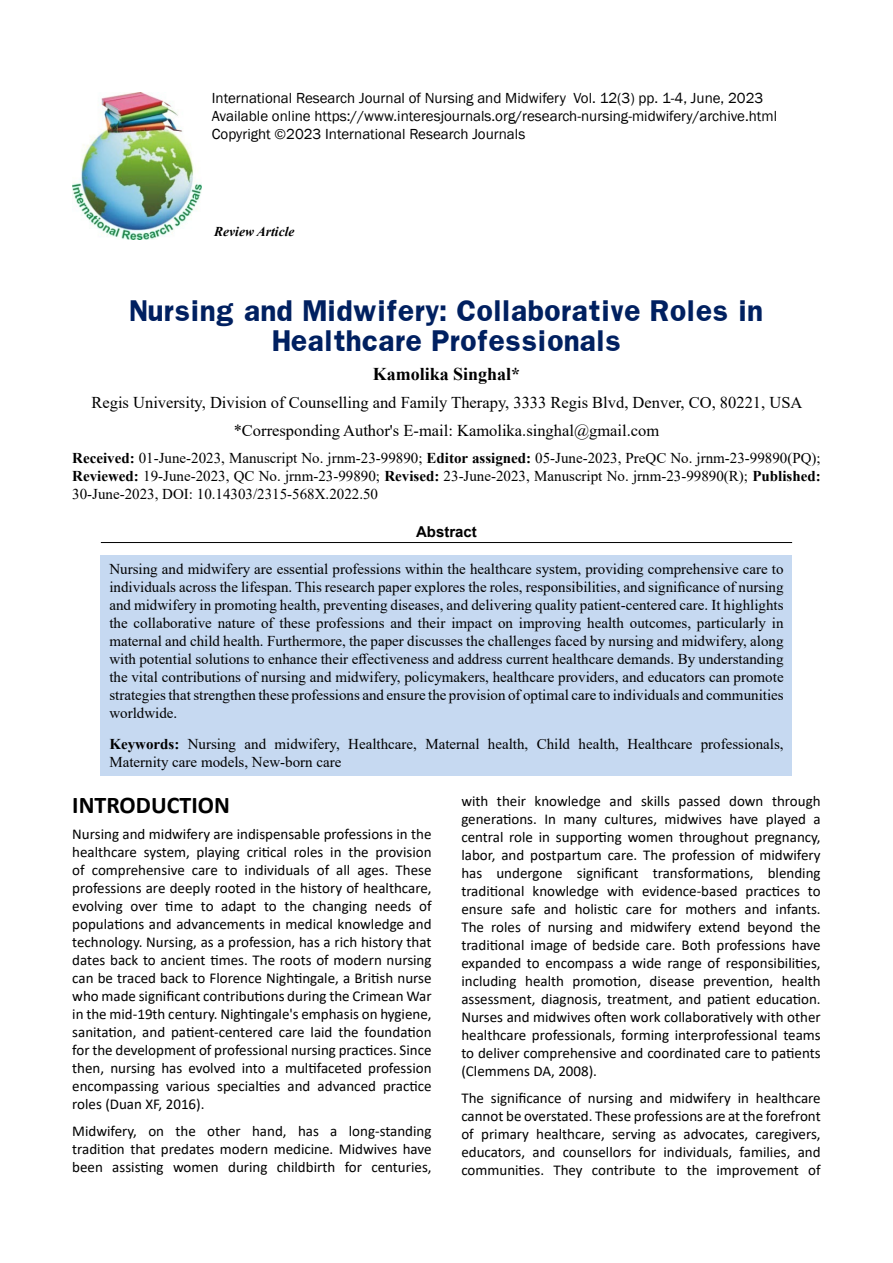
<style>
.page{position:relative;width:893px;height:1263px;background:#fff}
.page>*{position:absolute;margin:0;border:0;box-sizing:border-box;transform-origin:0 0}
.t1{font:700 25.5px/30px "Franklin";color:#002060;text-align:center}
.t2{font:700 24px "Calibri";color:#000}
.t3{font:700 18px "Times New Roman";color:#000}
.t4{font:16.5px/28.3px "Times New Roman";color:#000;text-align:center}
.t5{font:15px/18px "Calibri";color:#000;text-align:justify}
.t6{font:15px/18px "Times New Roman";color:#000;text-align:justify}
.t7{font:15px/18px "Franklin Gothic";color:#000}
.t8{font:700 15px "Arial";color:#000}
.t9{font:italic 700 13.5px "Times New Roman";color:#000101}
.s1{font-weight:700}
</style>
<div class="page">
<img style="left:72px;top:93px;width:129px;height:147px">
<hr style="left:101px;top:542px;width:691px;height:1px;background:#000">
<div style="left:101px;top:555px;width:691px;height:220px;background:#c6d9f1"></div>
<p class="t7" style="left:212px;top:90px;width:567px">International Research Journal of Nursing and Midwifery Vol. 12(3) pp. 1-4, June, 2023<br>Available online https://www.interesjournals.org/research-nursing-midwifery/archive.html<br>Copyright ©2023 International Research Journals</p>
<p class="t9" style="left:214px;top:222px;width:82px">Review Article</p>
<h1 class="t1" style="left:130px;top:296px;width:634px">Nursing and Midwifery: Collaborative Roles in<br>Healthcare Professionals</h1>
<p class="t3" style="left:373px;top:361px;width:149px">Kamolika Singhal*</p>
<p class="t4" style="left:91px;top:388px;width:712px">Regis University, Division of Counselling and Family Therapy, 3333 Regis Blvd, Denver, CO, 80221, USA *Corresponding Author's E-mail: Kamolika.singhal@gmail.com</p>
<p class="t6" style="left:72px;top:448px;width:750px"><span class="s1">Received:</span> 01-June-2023, Manuscript No. jrnm-23-99890; <span class="s1">Editor assigned:</span> 05-June-2023, PreQC No. jrnm-23-99890(PQ); <span class="s1">Reviewed:</span> 19-June-2023, QC No. jrnm-23-99890; <span class="s1">Revised:</span> 23-June-2023, Manuscript No. jrnm-23-99890(R); <span class="s1">Published:<br></span>30-June-2023, DOI: 10.14303/2315-568X.2022.50</p>
<p class="t8" style="left:416px;top:521px;width:62px">Abstract</p>
<p class="t6" style="left:109px;top:559px;width:676px">Nursing and midwifery are essential professions within the healthcare system, providing comprehensive care to individuals across the lifespan. This research paper explores the roles, responsibilities, and significance of nursing and midwifery in promoting health, preventing diseases, and delivering quality patient-centered care. It highlights the collaborative nature of these professions and their impact on improving health outcomes, particularly in maternal and child health. Furthermore, the paper discusses the challenges faced by nursing and midwifery, along with potential solutions to enhance their effectiveness and address current healthcare demands. By understanding the vital contributions of nursing and midwifery, policymakers, healthcare providers, and educators can promote strategies that strengthen these professions and ensure the provision of optimal care to individuals and communities worldwide.</p>
<p class="t6" style="left:109px;top:734px;width:676px"><span class="s1">Keywords:</span> Nursing and midwifery, Healthcare, Maternal health, Child health, Healthcare professionals,<br>Maternity care models, New-born care</p>
<h2 class="t2" style="left:72px;top:788px;width:159px">INTRODUCTION</h2>
<p class="t5" style="left:72px;top:825px;width:361px">Nursing and midwifery are indispensable professions in the healthcare system, playing critical roles in the provision of comprehensive care to individuals of all ages. These professions are deeply rooted in the history of healthcare, evolving over time to adapt to the changing needs of populations and advancements in medical knowledge and technology. Nursing, as a profession, has a rich history that dates back to ancient times. The roots of modern nursing can be traced back to Florence Nightingale, a British nurse who made significant contributions during the Crimean War in the mid-19th century. Nightingale's emphasis on hygiene, sanitation, and patient-centered care laid the foundation for the development of professional nursing practices. Since then, nursing has evolved into a multifaceted profession encompassing various specialties and advanced practice roles (Duan XF, 2016).</p>
<p class="t5" style="left:72px;top:1121px;width:361px">Midwifery, on the other hand, has a long-standing tradition that predates modern medicine. Midwives have been assisting women during childbirth for centuries,</p>
<p class="t5" style="left:461px;top:792px;width:361px">with their knowledge and skills passed down through generations. In many cultures, midwives have played a central role in supporting women throughout pregnancy, labor, and postpartum care. The profession of midwifery has undergone significant transformations, blending traditional knowledge with evidence-based practices to ensure safe and holistic care for mothers and infants.<br>The roles of nursing and midwifery extend beyond the traditional image of bedside care. Both professions have expanded to encompass a wide range of responsibilities, including health promotion, disease prevention, health assessment, diagnosis, treatment, and patient education.<br>Nurses and midwives often work collaboratively with other healthcare professionals, forming interprofessional teams to deliver comprehensive and coordinated care to patients (Clemmens DA, 2008).</p>
<p class="t5" style="left:461px;top:1088px;width:361px">The significance of nursing and midwifery in healthcare cannot be overstated. These professions are at the forefront of primary healthcare, serving as advocates, caregivers, educators, and counsellors for individuals, families, and communities. They contribute to the improvement of</p>
</div>
